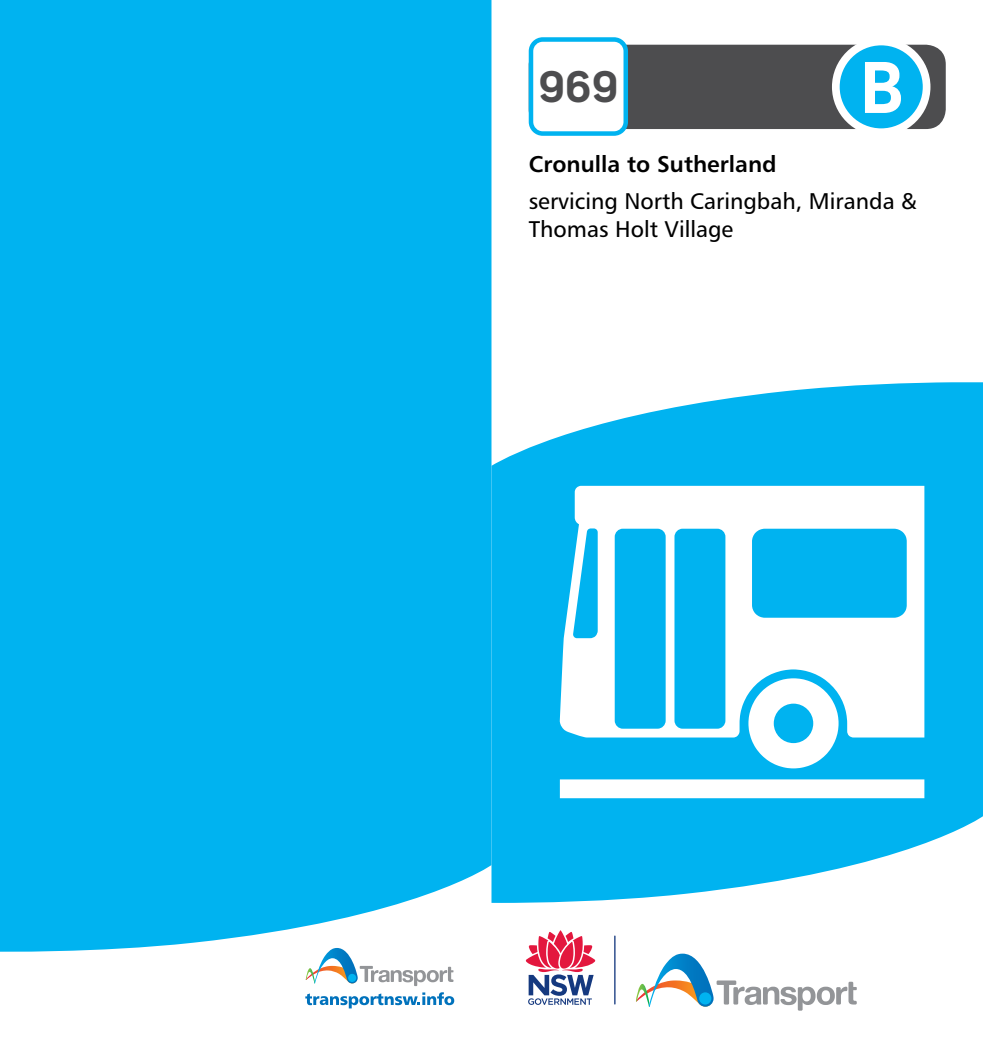
<style>
.page{position:relative;width:983px;height:1042px;background:#fff}
.page>*{position:absolute;margin:0;border:0;box-sizing:border-box;transform-origin:0 0}
.t1{font:700 42px "Frank";color:#4d4d4f}
.t2{font:22.75px/27.3px "Trans Text Rm";color:#000}
.t3{font:500 22.75px "Trans Text Md";color:#000}
</style>
<div class="page">
<div style="left:0;top:0;width:491px;height:952px;background:#00b3f0"></div>
<svg style="left:306px;top:948px;width:147px;height:38px"></svg>
<div style="left:348px;top:974px;width:8px;height:8px;background:#00b3f0;border-radius:50%"></div>
<svg style="left:305px;top:992px;width:149px;height:16px"></svg>
<svg style="left:491px;top:382px;width:491px;height:521px;background:#27bef2"></svg>
<div style="left:528px;top:45px;width:417px;height:84px;background:#4d4d4f;border-radius:20px"></div>
<svg style="left:528px;top:37px;width:100px;height:99px;background:#d6f2fc"></svg>
<svg style="left:831px;top:44px;width:99px;height:85px;background:#68c0de"></svg>
<svg style="left:559px;top:486px;width:365px;height:251px"></svg>
<svg style="left:559px;top:779px;width:365px;height:19px"></svg>
<svg style="left:748px;top:678px;width:90px;height:90px"></svg>
<hr style="left:614px;top:935px;width:1px;height:69px;background:#15397f">
<svg style="left:525px;top:930px;width:70px;height:75px"></svg>
<svg style="left:636px;top:953px;width:220px;height:57px"></svg>
<div style="left:699px;top:992px;width:12px;height:12px;background:#00b3f0;border-radius:50%"></div>
<h1 class="t1" style="left:538px;top:62px;width:82px">969</h1>
<p class="t3" style="left:528px;top:150px;width:249px">Cronulla to Sutherland</p>
<p class="t2" style="left:528px;top:187px;width:390px">servicing North Caringbah, Miranda &amp;<br>Thomas Holt Village</p>
</div>
